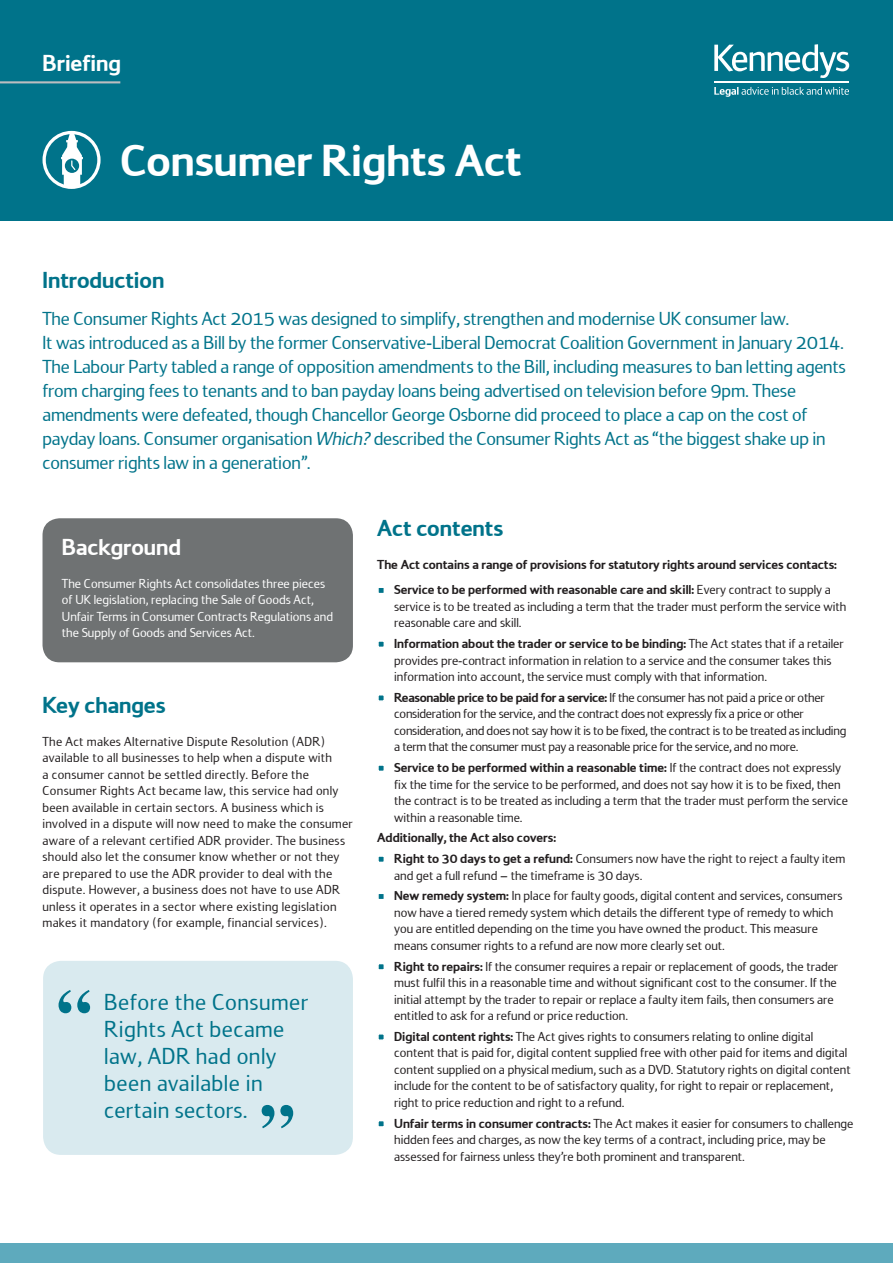
<style>
.page{position:relative;width:893px;height:1263px;background:#fff}
.page>*{position:absolute;margin:0;border:0;box-sizing:border-box;transform-origin:0 0}
.Heading{font:700 46.5px "Kennedys";color:#fff}
.Subheading{font:24px/27px "Kennedys";letter-spacing:.02em;color:#00738a}
.Subheading-2{font:700 24px "Kennedys";color:#00738a}
.Subheading-3{font:700 24px "Kennedys";color:#fff}
.Contact_-_email_phon{font:19.5px/24px "Kennedys";letter-spacing:-.01em;color:#00738a}
.Body_copy{font:13.5px/16.5px "Kennedys";color:#231f20}
.Contact_-_email_phon-2{font:13.5px/16.5px "Kennedys";letter-spacing:.02em;color:#231f20}
.Body_copy-2{font:13.5px/16.5px "Kennedys";letter-spacing:-.02em;color:#231f20}
.Contact_-_email_phon-3{font:13.5px/16.5px "Kennedys";color:#fff}
.Contact_-_email_phon-4{font:700 13.5px "Kennedys";color:#231f20}
.Body_copy-3{font:700 13.5px "Kennedys";color:#231f20}
.s1{font-style:italic}
.s2{font-weight:700}
</style>
<div class="page">
<div style="left:0;top:0;width:893px;height:220px;background:#00738a"></div>
<hr style="left:0;top:81px;width:120px;height:2px;background:#bcbdc0">
<svg style="left:43px;top:131px;width:58px;height:58px"></svg>
<div style="left:43px;top:518px;width:310px;height:144px;background:#6f7273;border-radius:17px"></div>
<div style="left:0;top:1244px;width:893px;height:19px;background:#5eaabd"></div>
<div style="left:43px;top:961px;width:310px;height:194px;background:#d9eaef;border-radius:18px"></div>
<svg style="left:59px;top:990px;width:31px;height:23px"></svg>
<svg style="left:262px;top:1105px;width:31px;height:23px"></svg>
<svg style="left:378px;top:588px;width:6px;height:5px"></svg>
<svg style="left:378px;top:641px;width:6px;height:6px"></svg>
<svg style="left:378px;top:695px;width:6px;height:6px"></svg>
<svg style="left:378px;top:765px;width:6px;height:6px"></svg>
<svg style="left:378px;top:856px;width:6px;height:6px"></svg>
<svg style="left:378px;top:894px;width:6px;height:5px"></svg>
<svg style="left:378px;top:964px;width:6px;height:6px"></svg>
<svg style="left:378px;top:1034px;width:6px;height:6px"></svg>
<svg style="left:378px;top:1121px;width:6px;height:6px"></svg>
<svg style="left:714px;top:87px;width:135px;height:10px"></svg>
<svg style="left:714px;top:44px;width:135px;height:34px"></svg>
<hr style="left:714px;top:81px;width:135px;height:2px;background:#fff">
<p class="Subheading-3" style="left:43px;top:50px;width:80px">Briefing</p>
<p class="Heading" style="left:120px;top:135px;width:403px">Consumer Rights Act</p>
<p class="Subheading-2" style="left:43px;top:267px;width:123px">Introduction</p>
<p class="Contact_-_email_phon" style="left:43px;top:306px;width:805px">The Consumer Rights Act 2015 was designed to simplify, strengthen and modernise UK consumer law.<br>It was introduced as a Bill by the former Conservative-Liberal Democrat Coalition Government in January 2014.<br>The Labour Party tabled a range of opposition amendments to the Bill, including measures to ban letting agents from charging fees to tenants and to ban payday loans being advertised on television before 9pm. These amendments were defeated, though Chancellor George Osborne did proceed to place a cap on the cost of payday loans. Consumer organisation <span class="s1">Which?</span> described the Consumer Rights Act as “the biggest shake up in consumer rights law in a generation”.</p>
<p class="Subheading-3" style="left:62px;top:534px;width:121px">Background</p>
<p class="Contact_-_email_phon-3" style="left:62px;top:575px;width:273px">The Consumer Rights Act consolidates three pieces of UK legislation, replacing the Sale of Goods Act, Unfair Terms in Consumer Contracts Regulations and the Supply of Goods and Services Act.</p>
<p class="Subheading-2" style="left:43px;top:692px;width:125px">Key changes</p>
<p class="Contact_-_email_phon-2" style="left:43px;top:733px;width:312px">The Act makes Alternative Dispute Resolution (ADR) available to all businesses to help when a dispute with<br>a consumer cannot be settled directly. Before the Consumer Rights Act became law, this service had only been available in certain sectors. A business which is involved in a dispute will now need to make the consumer aware of a relevant certified ADR provider. The business should also let the consumer know whether or not they are prepared to use the ADR provider to deal with the dispute. However, a business does not have to use ADR unless it operates in a sector where existing legislation makes it mandatory (for example, financial services).</p>
<p class="Subheading" style="left:104px;top:989px;width:206px">Before the Consumer<br>Rights Act became law, ADR had only been available in certain sectors.</p>
<p class="Subheading-2" style="left:377px;top:515px;width:127px">Act contents</p>
<p class="Contact_-_email_phon-4" style="left:377px;top:557px;width:461px">The Act contains a range of provisions for statutory rights around services contacts:</p>
<p class="Body_copy" style="left:394px;top:582px;width:454px"><span class="s2">Service to be performed with reasonable care and skill:</span> Every contract to supply a service is to be treated as including a term that the trader must perform the service with reasonable care and skill.</p>
<p class="Body_copy" style="left:394px;top:636px;width:451px"><span class="s2">Information about the trader or service to be binding:</span> The Act states that if a retailer provides pre-contract information in relation to a service and the consumer takes this information into account, the service must comply with that information.</p>
<p class="Body_copy-2" style="left:394px;top:689px;width:454px"><span class="s2">Reasonable price to be paid for a service:</span> If the consumer has not paid a price or other consideration for the service, and the contract does not expressly fix a price or other consideration, and does not say how it is to be fixed, the contract is to be treated as including a term that the consumer must pay a reasonable price for the service, and no more.</p>
<p class="Body_copy" style="left:394px;top:760px;width:455px"><span class="s2">Service to be performed within a reasonable time:</span> If the contract does not expressly fix the time for the service to be performed, and does not say how it is to be fixed, then the contract is to be treated as including a term that the trader must perform the service within a reasonable time.</p>
<p class="Body_copy-3" style="left:377px;top:830px;width:180px">Additionally, the Act also covers:</p>
<p class="Body_copy" style="left:394px;top:851px;width:453px"><span class="s2">Right to 30 days to get a refund:</span> Consumers now have the right to reject a faulty item and get a full refund – the timeframe is 30 days.</p>
<p class="Body_copy" style="left:394px;top:888px;width:450px"><span class="s2">New remedy system:</span> In place for faulty goods, digital content and services, consumers now have a tiered remedy system which details the different type of remedy to which you are entitled depending on the time you have owned the product. This measure means consumer rights to a refund are now more clearly set out.</p>
<p class="Body_copy" style="left:394px;top:958px;width:446px"><span class="s2">Right to repairs:</span> If the consumer requires a repair or replacement of goods, the trader must fulfil this in a reasonable time and without significant cost to the consumer. If the initial attempt by the trader to repair or replace a faulty item fails, then consumers are entitled to ask for a refund or price reduction.</p>
<p class="Body_copy" style="left:394px;top:1028px;width:458px"><span class="s2">Digital content rights:</span> The Act gives rights to consumers relating to online digital content that is paid for, digital content supplied free with other paid for items and digital content supplied on a physical medium, such as a DVD. Statutory rights on digital content include for the content to be of satisfactory quality, for right to repair or replacement, right to price reduction and right to a refund.</p>
<p class="Body_copy" style="left:394px;top:1115px;width:461px"><span class="s2">Unfair terms in consumer contracts:</span> The Act makes it easier for consumers to challenge hidden fees and charges, as now the key terms of a contract, including price, may be assessed for fairness unless they’re both prominent and transparent.</p>
</div>
